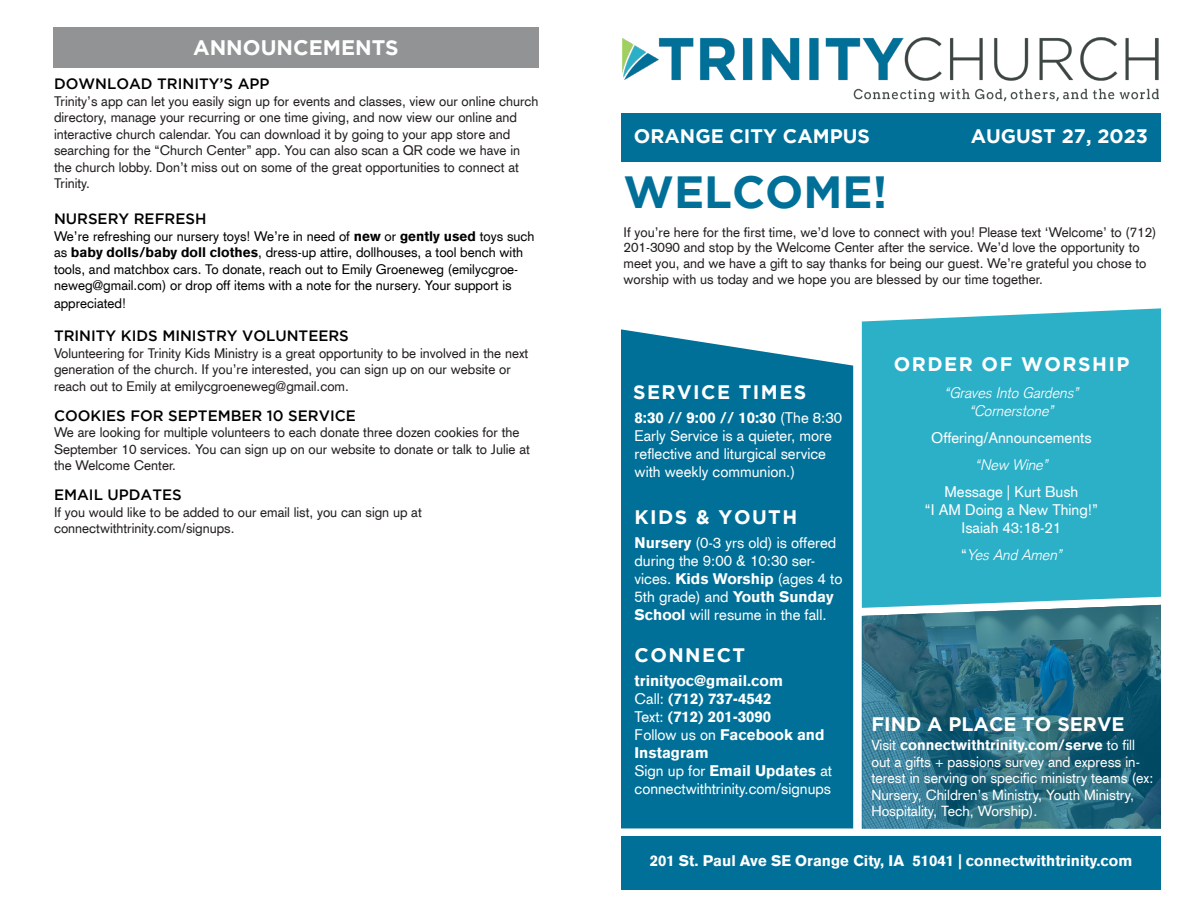
<style>
.page{position:relative;width:1188px;height:918px;background:#fff}
.page>*{position:absolute;margin:0;border:0;box-sizing:border-box;transform-origin:0 0}
.t1{font:700 45px "Gotham";color:#007098}
.t2{font:700 21px "Gotham";color:#fff}
.t3{font:700 19.5px "Gotham";color:#fff}
.t4{font:700 19.5px "Gotham";letter-spacing:.075em;color:#fff}
.t5{font:15px/18px "Akzidenz Grotesk CE";color:#fff}
.t6{font:900 15px "Akzidenz Grotesk CE";color:#fff}
.t7{font:500 15px "Gotham";color:#000}
.t8{font:italic 300 15px "Akzidenz Grotesk";color:#fff}
.t9{font:14.25px/16.5px "Akzidenz Grotesk CE";color:#fff}
.t10{font:13.5px/16.5px "Akzidenz Grotesk CE";color:#231f20}
.t11{font:13.5px/16.5px "Akzidenz Grotesk CE";color:#000}
.s1{font-weight:900}
.s2{font-weight:400}
.s3{font-family:"Akzidenz Grotesk CE";font-weight:400;font-style:normal}
</style>
<div class="page">
<div style="left:621px;top:329px;width:232px;height:499px;background:#007098"></div>
<svg style="left:862px;top:608px;width:299px;height:221px;background:#2d6e82"></svg>
<div style="left:862px;top:308px;width:299px;height:300px;background:#2cb0c8"></div>
<div style="left:53px;top:27px;width:486px;height:41px;background:#919394"></div>
<img style="left:622px;top:38px;width:536px;height:63px">
<div style="left:621px;top:113px;width:540px;height:49px;background:#007098"></div>
<div style="left:621px;top:836px;width:540px;height:54px;background:#007098"></div>
<p class="t2" style="left:193px;top:36px;width:207px">ANNOUNCEMENTS</p>
<p class="t7" style="left:54px;top:75px;width:217px">DOWNLOAD TRINITY’S APP</p>
<p class="t10" style="left:54px;top:93px;width:486px">Trinity’s app can let you easily sign up for events and classes, view our online church directory, manage your recurring or one time giving, and now view our online and interactive church calendar. You can download it by going to your app store and searching for the “Church Center” app. You can also scan a QR code we have in the church lobby. Don’t miss out on some of the great opportunities to connect at Trinity.</p>
<p class="t7" style="left:54px;top:210px;width:154px">NURSERY REFRESH</p>
<p class="t11" style="left:54px;top:228px;width:482px">We’re refreshing our nursery toys! We’re in need of <span class="s1">new</span> or <span class="s1">gently used</span> toys such as <span class="s1">baby dolls/baby doll clothes</span>, dress-up attire, dollhouses, a tool bench with tools, and matchbox cars. To donate, reach out to Emily Groeneweg (emilycgroe&shy;neweg@gmail.com) or drop off items with a note for the nursery. Your support is</p>
<p class="t11" style="left:54px;top:295px;width:74px">appreciated!</p>
<p class="t7" style="left:54px;top:327px;width:296px">TRINITY KIDS MINISTRY VOLUNTEERS</p>
<p class="t10" style="left:54px;top:345px;width:476px">Volunteering for Trinity Kids Ministry is a great opportunity to be involved in the next generation of the church. If you’re interested, you can sign up on our website or reach out to Emily at emilycgroeneweg@gmail.com.</p>
<p class="t7" style="left:54px;top:407px;width:303px">COOKIES FOR SEPTEMBER 10 SERVICE</p>
<p class="t10" style="left:54px;top:424px;width:477px">We are looking for multiple volunteers to each donate three dozen cookies for the<br>September 10 services. You can sign up on our website to donate or talk to Julie at the Welcome Center.</p>
<p class="t7" style="left:54px;top:486px;width:129px">EMAIL UPDATES</p>
<p class="t10" style="left:54px;top:504px;width:369px">If you would like to be added to our email list, you can sign up at</p>
<p class="t10" style="left:54px;top:520px;width:182px">connectwithtrinity.com/signups.</p>
<p class="t3" style="left:634px;top:125px;width:238px">ORANGE CITY CAMPUS</p>
<p class="t3" style="left:971px;top:125px;width:179px">AUGUST 27, 2023</p>
<p class="t1" style="left:624px;top:166px;width:265px">WELCOME!</p>
<p class="t10" style="left:624px;top:224px;width:534px;line-height:15.8px">If you’re here for the first time, we’d love to connect with you! Please text ‘Welcome’ to (712)<br>201-3090 and stop by the Welcome Center after the service. We’d love the opportunity to meet you, and we have a gift to say thanks for being our guest. We’re grateful you chose to worship with us today and we hope you are blessed by our time together.</p>
<p class="t4" style="left:633px;top:381px;width:175px">SERVICE TIMES</p>
<p class="t5" style="left:635px;top:409px;width:209px"><span class="s1">8:30 // 9:00 // 10:30</span> (The 8:30<br>Early Service is a quieter, more reflective and liturgical service with weekly communion.)</p>
<p class="t4" style="left:635px;top:506px;width:164px">KIDS &amp; YOUTH</p>
<p class="t5" style="left:635px;top:533px;width:209px"><span class="s1">Nursery</span> (0-3 yrs old) is offered during the 9:00 &amp; 10:30 ser&shy;vices. <span class="s1">Kids Worship</span> (ages 4 to<br>5th grade) and <span class="s1">Youth Sunday<br>School</span> will resume in the fall.</p>
<p class="t4" style="left:635px;top:644px;width:112px">CONNECT</p>
<p class="t6" style="left:635px;top:671px;width:150px">trinityoc@gmail.com</p>
<p class="t6" style="left:635px;top:689px;width:139px"><span class="s2">Call:</span> (712) 737-4542</p>
<p class="t6" style="left:635px;top:707px;width:138px"><span class="s2">Text:</span> (712) 201-3090</p>
<p class="t6" style="left:635px;top:725px;width:192px"><span class="s2">Follow us on</span> Facebook and</p>
<p class="t6" style="left:635px;top:743px;width:76px">Instagram</p>
<p class="t6" style="left:635px;top:761px;width:199px"><span class="s2">Sign up for</span> Email Updates <span class="s2">at</span></p>
<p class="t5" style="left:635px;top:780px;width:198px">connectwithtrinity.com/signups</p>
<p class="t4" style="left:894px;top:353px;width:237px">ORDER OF WORSHIP</p>
<p class="t8" style="left:945px;top:384px;width:135px">“Graves Into Gardens”</p>
<p class="t8" style="left:969px;top:402px;width:85px">“Cornerstone”</p>
<p class="t5" style="left:931px;top:428px;width:162px">Offering/Announcements</p>
<p class="t8" style="left:975px;top:456px;width:74px">“New Wine”</p>
<p class="t5" style="left:944px;top:482px;width:135px">Message | Kurt Bush</p>
<p class="t5" style="left:925px;top:500px;width:175px">“I AM Doing a New Thing!”</p>
<p class="t5" style="left:962px;top:518px;width:101px">Isaiah 43:18-21</p>
<p class="t8" style="left:961px;top:546px;width:102px"><span class="s3">“</span>Yes And Amen”</p>
<p class="t3" style="left:871px;top:713px;width:255px">FIND A PLACE TO SERVE</p>
<p class="t9" style="left:871px;top:737px;width:283px">Visit <span class="s1">connectwithtrinity.com/serve</span> to fill out a gifts + passions survey and express in&shy;terest in serving on specific ministry teams (ex:<br>Nursery, Children’s Ministry, Youth Ministry, Hospitality, Tech, Worship).</p>
<p class="t6" style="left:650px;top:851px;width:484px">201 St. Paul Ave SE Orange City, IA 51041 | connectwithtrinity.com</p>
</div>
